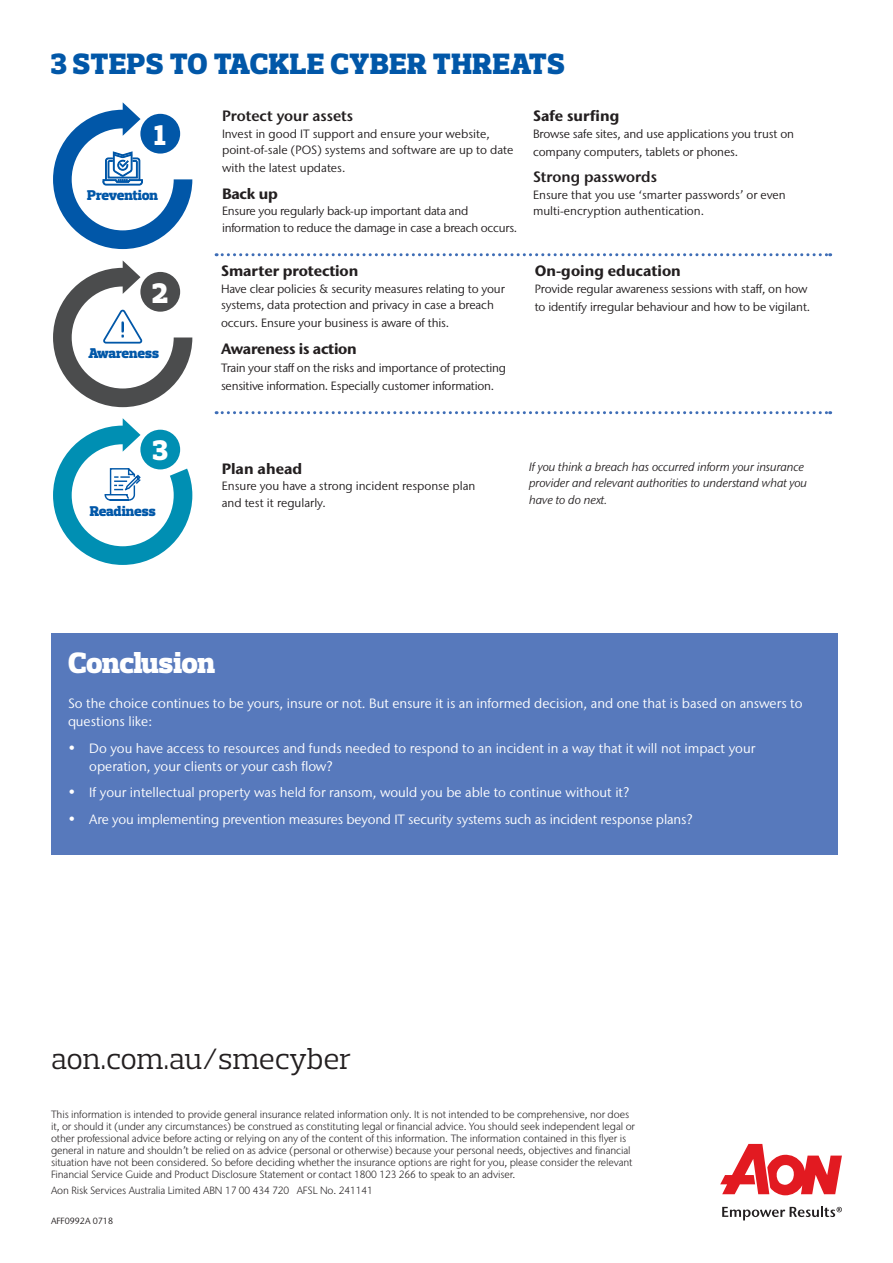
<style>
.page{position:relative;width:893px;height:1263px;background:#fff}
.page>*{position:absolute;margin:0;border:0;box-sizing:border-box;transform-origin:0 0}
.body_text{font:900 30px "Prelo Slab";letter-spacing:.025em;color:#0157a8}
.body_text-2{font:30px "Prelo Slab";letter-spacing:-.005em;color:#231f20}
.body_text-3{font:900 30px "Prelo Slab";letter-spacing:-.01em;color:#fff}
.body_text-4{font:900 28.95px "Prelo Slab";color:#fff}
.bullet_centred{font:700 15px "Stone Sans IIITC Pro";letter-spacing:-.01em;color:#231f20}
.bullet_centred-2{font:600 15px "Stone Sans IIITC Pro";color:#231f20}
.body_text-5{font:900 14.4px "Prelo Slab";letter-spacing:-.01em;color:#0157a8}
.body_text-6{font:13.5px/18px "Stone Sans IIITC Pro";color:#fff}
.bullet_centred-3{font:12px/16.5px "Stone Sans IIITC Pro";letter-spacing:-.01em;color:#231f20}
.body_text-7{font:italic 12px/16.5px "Stone Sans IIITC Pro";color:#231f20}
.t1{font:300 10.5px/12px "Stone Sans IIITC Pro";letter-spacing:-.01em;color:#231f20}
.body_text-8{font:9px "Stone Sans IIITC Pro";color:#231f20}
.s1{font-size:15px}
</style>
<div class="page">
<svg style="left:53px;top:102px;width:139px;height:147px"></svg>
<div style="left:140px;top:114px;width:40px;height:40px;background:#0157a8;border-radius:50%"></div>
<svg style="left:53px;top:260px;width:139px;height:147px"></svg>
<div style="left:140px;top:272px;width:40px;height:40px;background:#4b4c4d;border-radius:50%"></div>
<svg style="left:53px;top:418px;width:139px;height:147px"></svg>
<div style="left:140px;top:430px;width:40px;height:39px;background:#008fb3;border-radius:50%"></div>
<svg style="left:216px;top:253px;width:615px;height:3px"></svg>
<svg style="left:216px;top:411px;width:615px;height:3px"></svg>
<div style="left:51px;top:634px;width:786px;height:221px;background:#5779bc"></div>
<svg style="left:720px;top:1144px;width:122px;height:51px"></svg>
<svg style="left:722px;top:1206px;width:120px;height:14px"></svg>
<p class="body_text" style="left:51px;top:45px;width:515px">3 STEPS TO TACKLE CYBER THREATS</p>
<p class="body_text-4" style="left:155px;top:117px;width:13px">1</p>
<p class="body_text-5" style="left:87px;top:186px;width:72px">Prevention</p>
<p class="body_text-4" style="left:153px;top:275px;width:17px">2</p>
<p class="body_text-5" style="left:88px;top:345px;width:72px">Awareness</p>
<p class="body_text-4" style="left:153px;top:433px;width:17px">3</p>
<p class="body_text-5" style="left:90px;top:502px;width:67px">Readiness</p>
<p class="bullet_centred-2" style="left:222px;top:106px;width:133px">Protect your assets</p>
<p class="bullet_centred-3" style="left:222px;top:125px;width:293px">Invest in good IT support and ensure your website, point-of-sale (POS) systems and software are up to date</p>
<p class="bullet_centred-3" style="left:222px;top:159px;width:125px">with the latest updates.</p>
<p class="bullet_centred" style="left:222px;top:184px;width:57px">Back up</p>
<p class="bullet_centred-3" style="left:222px;top:202px;width:297px">Ensure you regularly back-up important data and information to reduce the damage in case a breach occurs.</p>
<p class="bullet_centred" style="left:221px;top:261px;width:139px">Smarter protection</p>
<p class="bullet_centred-3" style="left:221px;top:280px;width:285px">Have clear policies &amp; security measures relating to your systems, data protection and privacy in case a breach</p>
<p class="bullet_centred-3" style="left:221px;top:315px;width:230px">occurs. Ensure your business is aware of this.</p>
<p class="bullet_centred" style="left:221px;top:339px;width:137px">Awareness is action</p>
<p class="bullet_centred-3" style="left:221px;top:359px;width:286px;line-height:18px">Train your staff on the risks and importance of protecting sensitive information. Especially customer information.</p>
<p class="bullet_centred" style="left:533px;top:106px;width:88px">Safe surfing</p>
<p class="bullet_centred-3" style="left:533px;top:124px;width:263px;line-height:18px">Browse safe sites, and use applications you trust on company computers, tablets or phones.</p>
<p class="bullet_centred-2" style="left:533px;top:167px;width:125px">Strong passwords</p>
<p class="bullet_centred-3" style="left:533px;top:186px;width:254px">Ensure that you use ‘smarter passwords’ or even multi-encryption authentication.</p>
<p class="bullet_centred" style="left:535px;top:261px;width:148px">On-going education</p>
<p class="bullet_centred-3" style="left:535px;top:280px;width:277px;line-height:18px">Provide regular awareness sessions with staff, on how to identify irregular behaviour and how to be vigilant.</p>
<p class="bullet_centred" style="left:222px;top:459px;width:82px">Plan ahead</p>
<p class="bullet_centred-3" style="left:222px;top:478px;width:255px">Ensure you have a strong incident response plan and test it regularly.</p>
<p class="body_text-7" style="left:529px;top:458px;width:279px">If you think a breach has occurred inform your insurance provider and relevant authorities to understand what you have to do next.</p>
<p class="body_text-3" style="left:68px;top:645px;width:149px">Conclusion</p>
<p class="body_text-6" style="left:68px;top:694px;width:736px">So the choice continues to be yours, insure or not. But ensure it is an informed decision, and one that is based on answers to questions like:</p>
<p class="body_text-6" style="left:89px;top:739px;width:668px;text-indent:-21px"><span class="s1">•</span> Do you have access to resources and funds needed to respond to an incident in a way that it will not impact your operation, your clients or your cash flow?</p>
<p class="body_text-6" style="left:68px;top:783px;width:563px"><span class="s1">•</span> If your intellectual property was held for ransom, would you be able to continue without it?</p>
<p class="body_text-6" style="left:68px;top:810px;width:626px"><span class="s1">•</span> Are you implementing prevention measures beyond IT security systems such as incident response plans?</p>
<p class="body_text-2" style="left:51px;top:1041px;width:302px">aon.com.au/smecyber</p>
<p class="t1" style="left:51px;top:1108px;width:585px">This information is intended to provide general insurance related information only. It is not intended to be comprehensive, nor does it, or should it (under any circumstances) be construed as constituting legal or financial advice. You should seek independent legal or other professional advice before acting or relying on any of the content of this information. The information contained in this flyer is general in nature and shouldn’t be relied on as advice (personal or otherwise) because your personal needs, objectives and financial situation have not been considered. So before deciding whether the insurance options are right for you, please consider the relevant Financial Service Guide and Product Disclosure Statement or contact 1800 123 266 to speak to an adviser.</p>
<p class="t1" style="left:51px;top:1184px;width:323px">Aon Risk Services Australia Limited ABN 17 00 434 720 AFSL No. 241141</p>
<p class="body_text-8" style="left:51px;top:1215px;width:64px">AFF0992A 0718</p>
</div>
